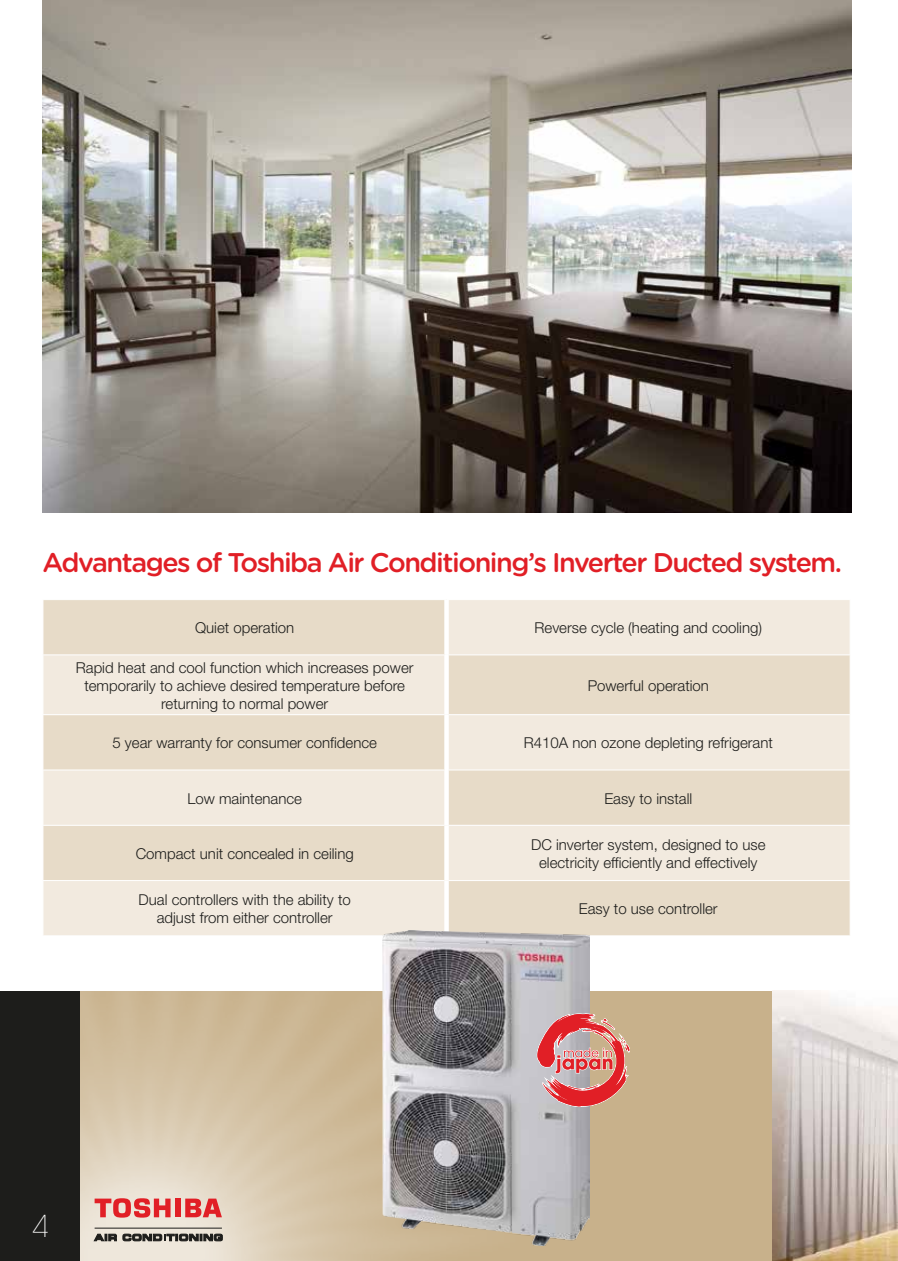
<style>
.page{position:relative;width:898px;height:1261px;background:#fff}
.page>*{position:absolute;margin:0;border:0;box-sizing:border-box;transform-origin:0 0}
.t1{font:200 30px "Avant Garde";color:#fff}
.t2{font:500 27px "Gotham Rounded";letter-spacing:-.055em;color:#e11f26}
.t3{font:300 15px/18px "Helvetica Neue";color:#1d1d1b;text-align:center}
</style>
<div class="page">
<div style="left:79px;top:991px;width:818px;height:270px;background:#c8b18b"></div>
<img style="left:79px;top:991px;width:467px;height:270px">
<div style="left:0;top:991px;width:79px;height:270px;background:#1d1d1b"></div>
<svg style="left:44px;top:600px;width:805px;height:335px;fill:#f2eadf"></svg>
<hr style="left:43px;top:654px;width:401px;height:1px;background:#fff">
<hr style="left:448px;top:654px;width:402px;height:1px;background:#fff">
<hr style="left:43px;top:714px;width:401px;height:1px;background:#fff">
<hr style="left:448px;top:714px;width:402px;height:1px;background:#fff">
<hr style="left:43px;top:769px;width:401px;height:1px;background:#fff">
<hr style="left:448px;top:769px;width:402px;height:1px;background:#fff">
<hr style="left:43px;top:825px;width:401px;height:1px;background:#fff">
<hr style="left:448px;top:825px;width:402px;height:1px;background:#fff">
<hr style="left:43px;top:880px;width:401px;height:1px;background:#fff">
<hr style="left:448px;top:880px;width:402px;height:1px;background:#fff">
<svg style="left:444px;top:600px;width:4px;height:55px"></svg>
<hr style="left:444px;top:655px;width:4px;height:60px;background:#fff">
<svg style="left:444px;top:715px;width:4px;height:55px"></svg>
<hr style="left:444px;top:770px;width:4px;height:55px;background:#fff">
<svg style="left:444px;top:825px;width:4px;height:55px"></svg>
<hr style="left:444px;top:880px;width:4px;height:55px;background:#fff">
<img style="left:772px;top:991px;width:125px;height:270px">
<img style="left:43px;top:0;width:807px;height:512px">
<img style="left:382px;top:930px;width:207px;height:315px">
<svg style="left:535px;top:1012px;width:95px;height:95px"></svg>
<svg style="left:94px;top:1233px;width:128px;height:8px"></svg>
<div style="left:175px;top:1198px;width:5px;height:19px;background:#e11f26"></div>
<svg style="left:185px;top:1198px;width:37px;height:19px"></svg>
<svg style="left:95px;top:1198px;width:75px;height:20px"></svg>
<hr style="left:95px;top:1228px;width:127px;height:1px;background:#1d1d1b">
<p class="t2" style="left:43px;top:543px;width:800px">Advantages of Toshiba Air Conditioning’s Inverter Ducted system.</p>
<p class="t3" style="left:195px;top:618px;width:101px">Quiet operation</p>
<p class="t3" style="left:534px;top:618px;width:229px">Reverse cycle (heating and cooling)</p>
<p class="t3" style="left:76px;top:658px;width:339px">Rapid heat and cool function which increases power temporarily to achieve desired temperature before returning to normal power</p>
<p class="t3" style="left:587px;top:676px;width:123px">Powerful operation</p>
<p class="t3" style="left:112px;top:733px;width:266px">5 year warranty for consumer confidence</p>
<p class="t3" style="left:523px;top:733px;width:250px">R410A non ozone depleting refrigerant</p>
<p class="t3" style="left:187px;top:789px;width:116px">Low maintenance</p>
<p class="t3" style="left:604px;top:789px;width:89px">Easy to install</p>
<p class="t3" style="left:136px;top:844px;width:219px">Compact unit concealed in ceiling</p>
<p class="t3" style="left:531px;top:835px;width:236px">DC inverter system, designed to use electricity efficiently and effectively</p>
<p class="t3" style="left:138px;top:890px;width:213px">Dual controllers with the ability to adjust from either controller</p>
<p class="t3" style="left:578px;top:899px;width:140px">Easy to use controller</p>
<p class="t1" style="left:33px;top:1208px;width:18px">4</p>
</div>
